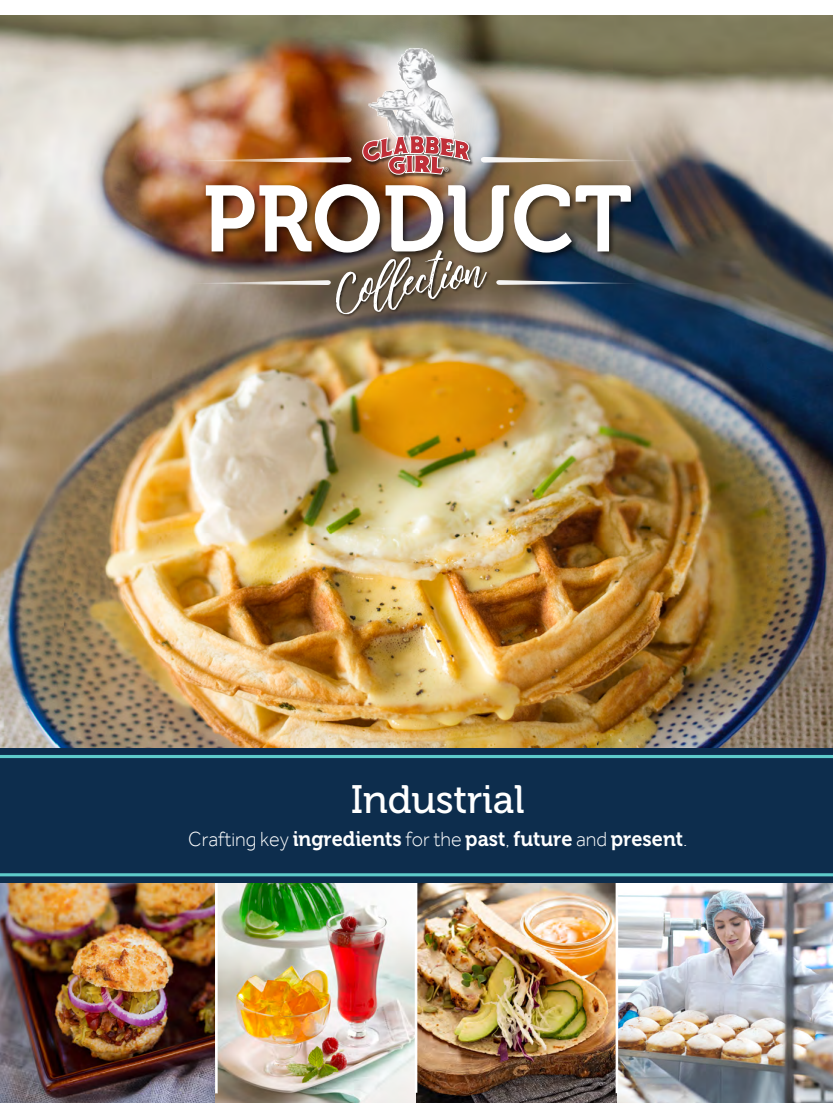
<style>
.page{position:relative;width:833px;height:1103px;background:#fff}
.page>*{position:absolute;margin:0;border:0;box-sizing:border-box;transform-origin:0 0}
.t1{font:93.25px "Museo 700";color:#fff;scale:.95 1}
.t2{font:55.5px "Vincentia";color:#fff}
.t3{font:39.5px "Museo 500";letter-spacing:-.005em;color:#fff}
.t4{font:21px "Museo 700";color:#fff;scale:.95 1}
.s1{font-family:"Effra";font-weight:300}
</style>
<div class="page">
<img style="left:1px;top:16px;width:831px;height:732px">
<img style="left:0;top:882px;width:832px;height:220px">
<hr style="left:215px;top:881px;width:3px;height:212px;background:#fff">
<hr style="left:415px;top:881px;width:2px;height:211px;background:#fff">
<hr style="left:615px;top:881px;width:3px;height:212px;background:#fff">
<div style="left:0;top:748px;width:832px;height:134px;background:#0d2d4d"></div>
<hr style="left:0;top:755px;width:832px;height:3px;background:#5ecbca">
<hr style="left:0;top:873px;width:832px;height:3px;background:#5ecbca">
<img style="left:324px;top:15px;width:176px;height:152px">
<img style="left:369px;top:44px;width:85px;height:90px">
<svg style="left:173px;top:157px;width:179px;height:6px"></svg>
<svg style="left:480px;top:157px;width:179px;height:6px"></svg>
<img style="left:360px;top:135px;width:115px;height:32px">
<svg style="left:362px;top:134px;width:108px;height:33px"></svg>
<img style="left:264px;top:309px;width:296px;height:41px">
<img style="left:115px;top:167px;width:608px;height:142px">
<h1 class="t1" style="left:203px;top:167px;width:453px">PRODUCT</h1>
<h2 class="t2" style="left:330px;top:263px;width:153px;rotate:-8deg">Collection</h2>
<h3 class="t3" style="left:351px;top:778px;width:175px">Industrial</h3>
<p class="t4" style="left:188px;top:827px;width:527px"><span class="s1">Crafting key</span> ingredients <span class="s1">for the</span> past<span class="s1">,</span> future <span class="s1">and</span> present<span class="s1">.</span></p>
</div>
